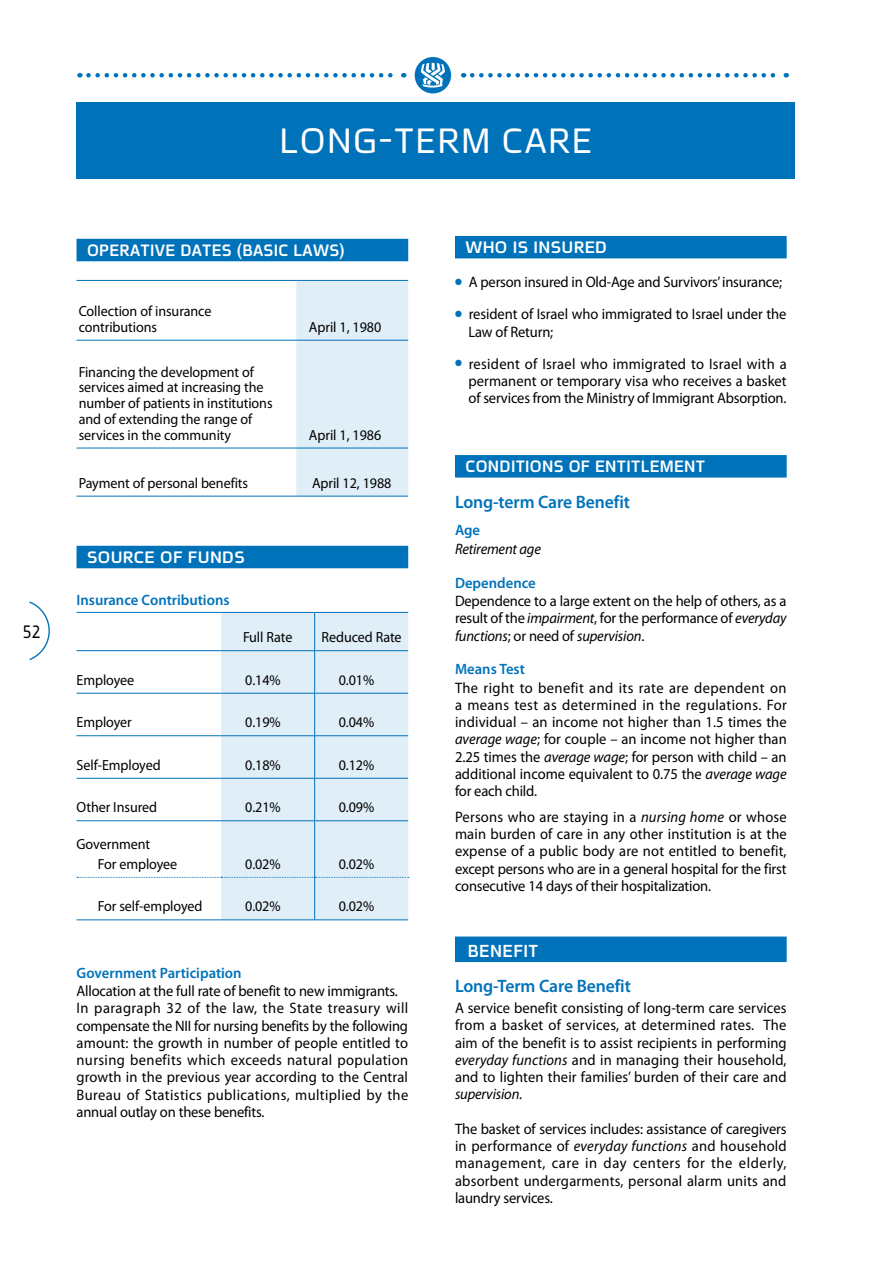
<style>
.page{position:relative;width:893px;height:1263px;background:#fff}
.page>*{position:absolute;margin:0;border:0;box-sizing:border-box;transform-origin:0 0}
.t1{font:38.25px "Fb Spoiler Eng";letter-spacing:.02em;color:#fff}
.t2{font:19.5px "Fb Spoiler Eng";color:#000;scale:.9 1}
.t3{font:700 18.9px "Fb Spoiler Eng";letter-spacing:.025em;color:#fff}
.t4{font:600 18px "Myriad Pro";letter-spacing:-.005em;color:#0072ba}
.t5{font:700 18px "Fb Spoiler Eng";letter-spacing:.015em;color:#fff}
.t6{font:700 17.85px "Fb Spoiler Eng";letter-spacing:.015em;color:#fff}
.t7{font:15.15px/17.2px "Myriad Pro";letter-spacing:-.005em;color:#000;text-align:justify;scale:.96 1}
.t8{font:italic 15.15px "Myriad Pro";letter-spacing:-.015em;color:#000;scale:.96 1}
.t9{font:600 15px "Myriad Pro";color:#0072ba}
.t10{font:14.7px/15.8px "Myriad Pro";letter-spacing:-.005em;color:#000;scale:.96 1}
.s1{color:#0072ba}
.s2{font-style:italic}
</style>
<div class="page">
<svg style="left:29px;top:601px;width:21px;height:59px"></svg>
<svg style="left:88px;top:73px;width:316px;height:4px"></svg>
<svg style="left:472px;top:73px;width:315px;height:4px"></svg>
<svg style="left:414px;top:60px;width:37px;height:20px"></svg>
<div style="left:415px;top:57px;width:36px;height:36px;background:#0072ba;border-radius:50%"></div>
<svg style="left:421px;top:63px;width:24px;height:25px"></svg>
<div style="left:76px;top:102px;width:719px;height:77px;background:#0072ba"></div>
<div style="left:77px;top:239px;width:331px;height:22px;background:#0072ba"></div>
<div style="left:77px;top:546px;width:331px;height:22px;background:#0072ba"></div>
<div style="left:296px;top:281px;width:112px;height:215px;background:#e0eef7"></div>
<hr style="left:77px;top:280px;width:219px;height:1px;background:#0072ba">
<hr style="left:77px;top:340px;width:219px;height:1px;background:#0072ba">
<hr style="left:77px;top:448px;width:219px;height:1px;background:#0072ba">
<hr style="left:77px;top:496px;width:219px;height:1px;background:#0072ba">
<hr style="left:296px;top:280px;width:112px;height:1px;background:#0072ba">
<hr style="left:296px;top:340px;width:112px;height:1px;background:#0072ba">
<hr style="left:296px;top:448px;width:112px;height:1px;background:#0072ba">
<hr style="left:296px;top:496px;width:112px;height:1px;background:#0072ba">
<div style="left:221px;top:613px;width:187px;height:306px;background:#e0eef7"></div>
<hr style="left:77px;top:612px;width:144px;height:1px;background:#0072ba">
<hr style="left:221px;top:612px;width:94px;height:1px;background:#0072ba">
<hr style="left:314px;top:613px;width:1px;height:37px;background:#0072ba">
<hr style="left:315px;top:612px;width:93px;height:1px;background:#0072ba">
<hr style="left:77px;top:650px;width:144px;height:1px;background:#0072ba">
<hr style="left:77px;top:693px;width:144px;height:1px;background:#0072ba">
<hr style="left:77px;top:735px;width:144px;height:1px;background:#0072ba">
<hr style="left:221px;top:650px;width:94px;height:1px;background:#0072ba">
<hr style="left:221px;top:693px;width:94px;height:1px;background:#0072ba">
<hr style="left:221px;top:735px;width:94px;height:1px;background:#0072ba">
<hr style="left:314px;top:651px;width:1px;height:42px;background:#0072ba">
<hr style="left:314px;top:694px;width:1px;height:41px;background:#0072ba">
<hr style="left:314px;top:736px;width:1px;height:42px;background:#0072ba">
<hr style="left:315px;top:650px;width:93px;height:1px;background:#0072ba">
<hr style="left:315px;top:693px;width:93px;height:1px;background:#0072ba">
<hr style="left:315px;top:735px;width:93px;height:1px;background:#0072ba">
<hr style="left:77px;top:778px;width:144px;height:1px;background:#0072ba">
<hr style="left:221px;top:778px;width:94px;height:1px;background:#0072ba">
<hr style="left:314px;top:779px;width:1px;height:41px;background:#0072ba">
<hr style="left:315px;top:778px;width:93px;height:1px;background:#0072ba">
<hr style="left:77px;top:820px;width:144px;height:1px;background:#0072ba">
<hr style="left:221px;top:820px;width:94px;height:1px;background:#0072ba">
<hr style="left:314px;top:821px;width:1px;height:56px;background:#0072ba">
<hr style="left:315px;top:820px;width:93px;height:1px;background:#0072ba">
<hr style="left:77px;top:919px;width:144px;height:1px;background:#0072ba">
<hr style="left:221px;top:919px;width:94px;height:1px;background:#0072ba">
<hr style="left:314px;top:878px;width:1px;height:41px;background:#0072ba">
<svg style="left:77px;top:877px;width:332px;height:1px"></svg>
<hr style="left:315px;top:919px;width:93px;height:1px;background:#0072ba">
<div style="left:455px;top:236px;width:332px;height:22px;background:#0072ba"></div>
<div style="left:455px;top:455px;width:332px;height:23px;background:#0072ba"></div>
<div style="left:455px;top:936px;width:332px;height:26px;background:#0072ba"></div>
<p class="t2" style="left:23px;top:622px;width:21px">52</p>
<h1 class="t1" style="left:279px;top:121px;width:315px">LONG-TERM CARE</h1>
<p class="t6" style="left:87px;top:241px;width:259px">OPERATIVE DATES (BASIC LAWS)</p>
<p class="t10" style="left:79px;top:303px;width:140px">Collection of insurance contributions</p>
<p class="t10" style="left:79px;top:363px;width:204px">Financing the development of services aimed at increasing the number of patients in institutions and of extending the range of services in the community</p>
<p class="t10" style="left:309px;top:319px;width:77px">April 1, 1980</p>
<p class="t10" style="left:309px;top:426px;width:77px">April 1, 1986</p>
<p class="t10" style="left:79px;top:475px;width:178px">Payment of personal benefits</p>
<p class="t10" style="left:312px;top:475px;width:84px">April 12, 1988</p>
<p class="t5" style="left:87px;top:548px;width:159px">SOURCE OF FUNDS</p>
<p class="t9" style="left:77px;top:590px;width:154px">Insurance Contributions</p>
<p class="t10" style="left:243px;top:629px;width:53px">Full Rate</p>
<p class="t10" style="left:322px;top:629px;width:85px">Reduced Rate</p>
<p class="t10" style="left:77px;top:672px;width:62px">Employee</p>
<p class="t10" style="left:245px;top:672px;width:38px">0.14%</p>
<p class="t10" style="left:339px;top:672px;width:38px">0.01%</p>
<p class="t10" style="left:77px;top:714px;width:59px">Employer</p>
<p class="t10" style="left:245px;top:714px;width:38px">0.19%</p>
<p class="t10" style="left:339px;top:714px;width:38px">0.04%</p>
<p class="t10" style="left:77px;top:757px;width:89px">Self-Employed</p>
<p class="t10" style="left:245px;top:757px;width:38px">0.18%</p>
<p class="t10" style="left:339px;top:757px;width:38px">0.12%</p>
<p class="t10" style="left:77px;top:799px;width:85px">Other Insured</p>
<p class="t10" style="left:245px;top:799px;width:38px">0.21%</p>
<p class="t10" style="left:339px;top:799px;width:38px">0.09%</p>
<p class="t10" style="left:98px;top:834px;width:84px;line-height:20px;text-indent:-21px">Government<br>For employee</p>
<p class="t10" style="left:245px;top:856px;width:38px">0.02%</p>
<p class="t10" style="left:339px;top:856px;width:38px">0.02%</p>
<p class="t10" style="left:98px;top:898px;width:111px">For self-employed</p>
<p class="t10" style="left:245px;top:898px;width:38px">0.02%</p>
<p class="t10" style="left:339px;top:898px;width:38px">0.02%</p>
<p class="t9" style="left:77px;top:963px;width:167px">Government Participation</p>
<p class="t7" style="left:77px;top:982px;width:347px;text-align:left">Allocation at the full rate of benefit to new immigrants.<br>In paragraph 32 of the law, the State treasury will compensate the NII for nursing benefits by the following amount: the growth in number of people entitled to nursing benefits which exceeds natural population growth in the previous year according to the Central Bureau of Statistics publications, multiplied by the annual outlay on these benefits.</p>
<p class="t5" style="left:466px;top:238px;width:143px">WHO IS INSURED</p>
<p class="t7" style="left:455px;top:273px;width:342px"><span class="s1">●</span> A person insured in Old-Age and Survivors’ insurance;</p>
<p class="t7" style="left:469px;top:305px;width:333px;text-indent:-14px"><span class="s1">●</span> resident of Israel who immigrated to Israel under the<br>Law of Return;</p>
<p class="t7" style="left:469px;top:355px;width:333px;text-indent:-14px"><span class="s1">●</span> resident of Israel who immigrated to Israel with a permanent or temporary visa who receives a basket of services from the Ministry of Immigrant Absorption.</p>
<p class="t6" style="left:466px;top:457px;width:241px">CONDITIONS OF ENTITLEMENT</p>
<p class="t4" style="left:455px;top:491px;width:176px">Long-term Care Benefit</p>
<p class="t9" style="left:455px;top:521px;width:27px">Age</p>
<p class="t8" style="left:455px;top:539px;width:91px">Retirement age</p>
<p class="t9" style="left:455px;top:573px;width:82px">Dependence</p>
<p class="t7" style="left:455px;top:592px;width:347px">Dependence to a large extent on the help of others, as a result of the <span class="s2">impairment</span>, for the performance of <span class="s2">everyday functions</span>; or need of <span class="s2">supervision</span>.</p>
<p class="t9" style="left:455px;top:659px;width:71px">Means Test</p>
<p class="t7" style="left:455px;top:679px;width:347px">The right to benefit and its rate are dependent on a means test as determined in the regulations. For individual – an income not higher than 1.5 times the <span class="s2">average wage</span>; for couple – an income not higher than 2.25 times the <span class="s2">average wage</span>; for person with child – an additional income equivalent to 0.75 the <span class="s2">average wage </span>for each child.</p>
<p class="t7" style="left:455px;top:808px;width:347px">Persons who are staying in a <span class="s2">nursing home</span> or whose main burden of care in any other institution is at the expense of a public body are not entitled to benefit, except persons who are in a general hospital for the first consecutive 14 days of their hospitalization.</p>
<p class="t3" style="left:468px;top:941px;width:72px">BENEFIT</p>
<p class="t4" style="left:455px;top:974px;width:177px">Long-Term Care Benefit</p>
<p class="t7" style="left:455px;top:999px;width:347px">A service benefit consisting of long-term care services from a basket of services, at determined rates. The aim of the benefit is to assist recipients in performing <span class="s2">everyday functions</span> and in managing their household, and to lighten their families’ burden of their care and <span class="s2">supervision</span>.</p>
<p class="t7" style="left:455px;top:1120px;width:347px">The basket of services includes: assistance of caregivers in performance of <span class="s2">everyday functions</span> and household management, care in day centers for the elderly, absorbent undergarments, personal alarm units and laundry services.</p>
</div>
